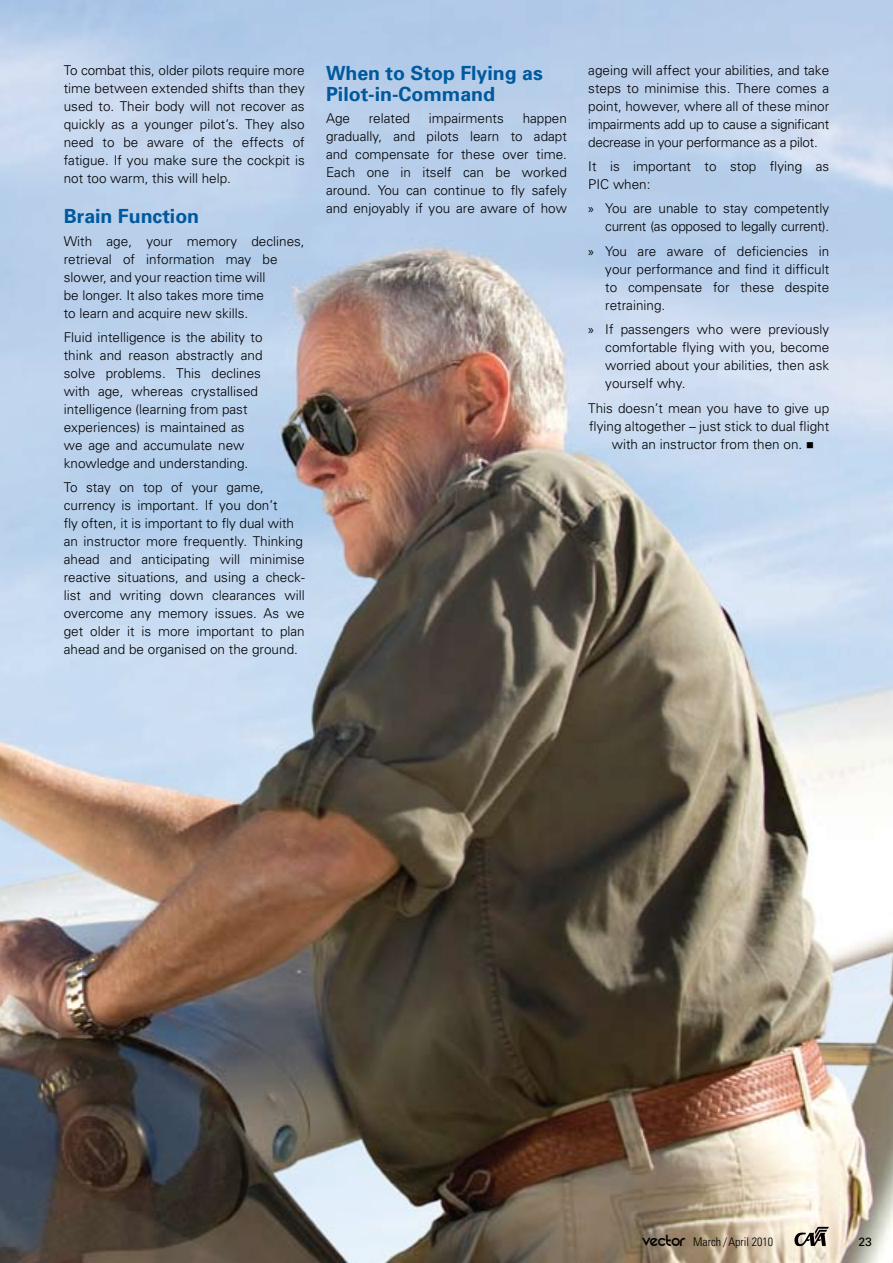
<style>
.page{position:relative;width:893px;height:1263px;background:#fff}
.page>*{position:absolute;margin:0;border:0;box-sizing:border-box;transform-origin:0 0}
.t1{font:700 19.5px/21px "Univers";color:#00599d}
.t2{font:300 13.5px/18px "Univers";color:#000;text-align:justify}
.t3{font:300 13.5px/18px "Univers";letter-spacing:-.02em;color:#000;text-align:right}
.t4{font:300 condensed 12px "Univers";color:#000}
.t5{font:12px "Univers";color:#000}
.s1{font-family:"Myriad Pro";font-weight:400}
.s2{font-family:"REZ";font-weight:400;font-stretch:normal;font-size:18px}
</style>
<div class="page">
<img style="left:0;top:0;width:893px;height:1263px">
<svg style="left:794px;top:1227px;width:35px;height:19px"></svg>
<p class="t2" style="left:64px;top:61px;width:242px">To combat this, older pilots require more time between extended shifts than they used to. Their body will not recover as quickly as a younger pilot’s. They also need to be aware of the effects of fatigue. If you make sure the cockpit is not too warm, this will help.</p>
<h1 class="t1" style="left:64px;top:205px;width:137px">Brain Function</h1>
<p class="t2" style="left:64px;top:231px;width:242px;text-align:left">With age, your memory declines, retrieval of information may be slower, and your reaction time will<br>be longer. It also takes more time<br>to learn and acquire new skills.</p>
<p class="t2" style="left:64px;top:328px;width:200px;text-align:left">Fluid intelligence is the ability to think and reason abstractly and solve problems. This declines with age, whereas crystallised intelligence (learning from past experiences) is maintained as we age and accumulate new knowledge and understanding.</p>
<p class="t2" style="left:64px;top:478px;width:242px;text-align:left">To stay on top of your game, currency is important. If you don’t<br>fly often, it is important to fly dual with an instructor more frequently. Thinking ahead and anticipating will minimise reactive situations, and using a check&shy;list and writing down clearances will overcome any memory issues. As we get older it is more important to plan ahead and be organised on the ground.</p>
<h1 class="t1" style="left:326px;top:62px;width:218px">When to Stop Flying as<br>Pilot-in-Command</h1>
<p class="t2" style="left:326px;top:109px;width:26px">Age</p>
<p class="t2" style="left:369px;top:109px;width:43px">related</p>
<p class="t2" style="left:429px;top:109px;width:77px">impairments</p>
<p class="t2" style="left:326px;top:109px;width:242px;text-indent:197px">happen gradually, and pilots learn to adapt and compensate for these over time.<br>Each one in itself can be worked around. You can continue to fly safely and enjoyably if you are aware of how</p>
<p class="t2" style="left:588px;top:61px;width:242px">ageing will affect your abilities, and take steps to minimise this. There comes a point, however, where all of these minor impairments add up to cause a significant decrease in your performance as a pilot.</p>
<p class="t2" style="left:588px;top:157px;width:242px">It is important to stop flying as<br>PIC when:</p>
<p class="t3" style="left:588px;top:199px;width:242px"><span class="s1">»</span> You are unable to stay competently current (as opposed to legally current).</p>
<p class="t2" style="left:605px;top:242px;width:225px;text-indent:-17px"><span class="s1">»</span> You are aware of deficiencies in your performance and find it difficult to compensate for these despite retraining.</p>
<p class="t2" style="left:605px;top:320px;width:225px;text-indent:-17px"><span class="s1">»</span> If passengers who were previously comfortable flying with you, become worried about your abilities, then ask yourself why.</p>
<p class="t2" style="left:588px;top:398px;width:242px">This doesn’t mean you have to give up</p>
<p class="t2" style="left:589px;top:416px;width:241px">flying altogether – just stick to dual flight</p>
<p class="t2" style="left:612px;top:434px;width:204px">with an instructor from then on. ■</p>
<p class="t4" style="left:642px;top:1235px;width:132px"><span class="s2">vector</span> March / April 2010</p>
<p class="t5" style="left:858px;top:1234px;width:15px">23</p>
</div>
